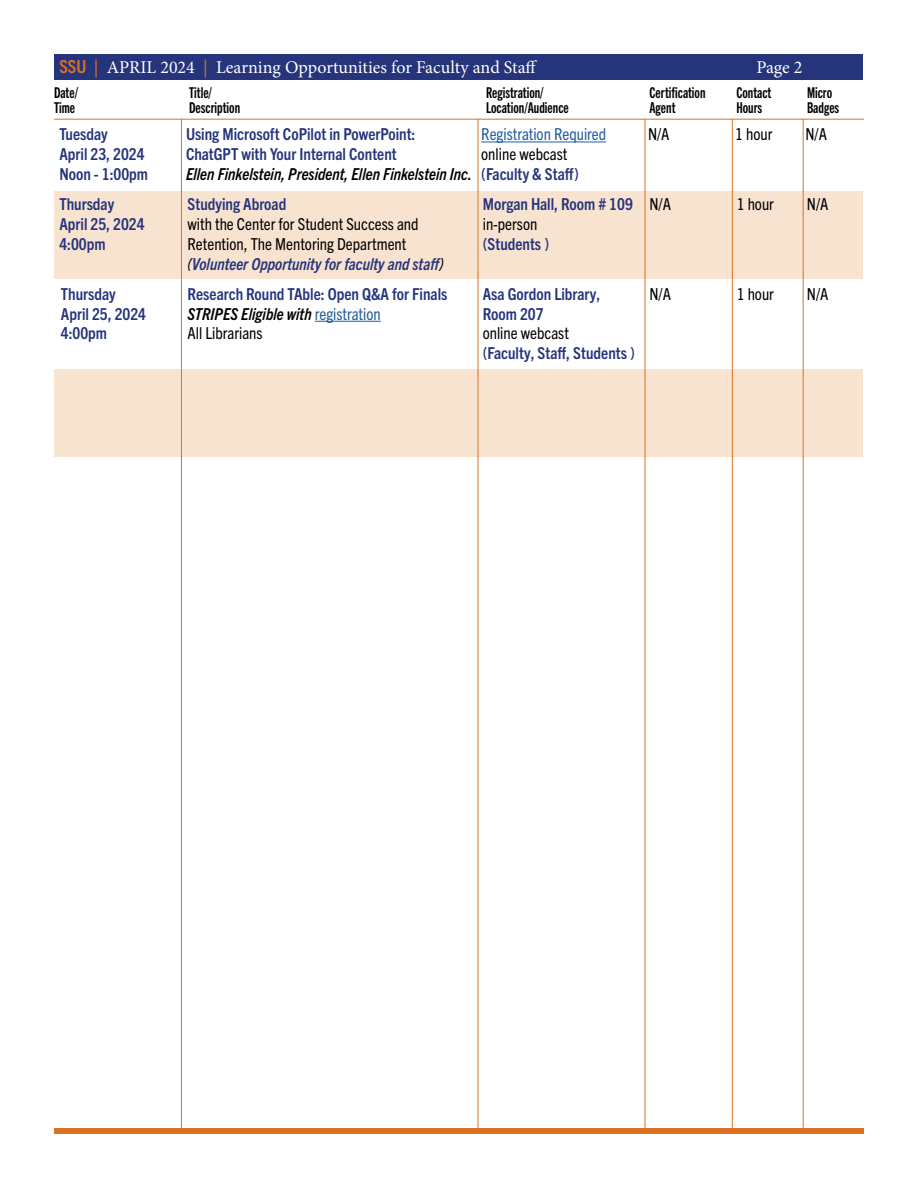
<style>
.page{position:relative;width:918px;height:1188px;background:#fff}
.page>*{position:absolute;margin:0;border:0;box-sizing:border-box;transform-origin:0 0}
.t1{font:18px "Minion Pro";color:#fff}
.t2{font:700 condensed 16.5px/19.8px "Trade Gothic Next LT Pro";color:#25347b}
.t3{font:condensed 16.5px/19.8px "Trade Gothic Next LT Pro";color:#000}
.t4{font:italic 700 condensed 16.5px "Trade Gothic Next LT Pro";color:#000}
.t5{font:condensed 16.5px "Trade Gothic Next LT Pro";color:#215e9e}
.t6{font:15px "Trade Gothic Next LT Pro Bd Cm";color:#000}
.s1{font-family:"Trade Gothic Next LT Pro";font-weight:700;font-stretch:condensed;color:#dc7221}
.s2{color:#dc7221}
.s3{font-style:italic}
.s4{font-weight:700;font-style:italic;color:#25347b}
.s5{font-style:italic;color:#000}
.s6{font-weight:400;color:#215e9e}
.s7{font-weight:400;color:#000}
</style>
<div class="page">
<div style="left:55px;top:369px;width:808px;height:87px;background:#f8e3d1"></div>
<div style="left:55px;top:191px;width:808px;height:87px;background:#f8e3d1"></div>
<div style="left:55px;top:55px;width:808px;height:25px;background:#25347b"></div>
<hr style="left:54px;top:119px;width:810px;height:1px;background:#dc7221">
<hr style="left:181px;top:119px;width:1px;height:1015px;background:#dc7221">
<hr style="left:478px;top:119px;width:1px;height:1015px;background:#dc7221">
<hr style="left:645px;top:119px;width:1px;height:1015px;background:#dc7221">
<hr style="left:732px;top:119px;width:1px;height:1015px;background:#dc7221">
<hr style="left:803px;top:119px;width:1px;height:1015px;background:#dc7221">
<div style="left:54px;top:1128px;width:810px;height:6px;background:#dc7221"></div>
<hr style="left:481px;top:142px;width:125px;height:1px;background:#215e9e">
<hr style="left:315px;top:321px;width:66px;height:1px;background:#215e9e">
<p class="t1" style="left:59px;top:56px;width:479px"><span class="s1">SSU</span> <span class="s2">|</span> APRIL 2024 <span class="s2">|</span> Learning Opportunities for Faculty and Staff</p>
<p class="t1" style="left:756px;top:56px;width:48px">Page 2</p>
<p class="t6" style="left:54px;top:83px;width:26px">Date/</p>
<p class="t6" style="left:189px;top:83px;width:24px">Title/</p>
<p class="t6" style="left:486px;top:83px;width:59px">Registration/</p>
<p class="t6" style="left:649px;top:83px;width:58px">Certification</p>
<p class="t6" style="left:736px;top:83px;width:36px">Contact</p>
<p class="t6" style="left:807px;top:83px;width:27px">Micro</p>
<p class="t6" style="left:54px;top:98px;width:23px">Time</p>
<p class="t6" style="left:189px;top:98px;width:53px">Description</p>
<p class="t6" style="left:486px;top:98px;width:84px">Location/Audience</p>
<p class="t6" style="left:649px;top:98px;width:28px">Agent</p>
<p class="t6" style="left:736px;top:98px;width:27px">Hours</p>
<p class="t6" style="left:807px;top:98px;width:34px">Badges</p>
<p class="t2" style="left:59px;top:123px;width:50px">Tuesday</p>
<p class="t2" style="left:59px;top:143px;width:87px">April 23, 2024</p>
<p class="t2" style="left:59px;top:163px;width:90px">Noon - 1:00pm</p>
<p class="t2" style="left:59px;top:194px;width:56px">Thursday</p>
<p class="t2" style="left:59px;top:213px;width:87px">April 25, 2024</p>
<p class="t2" style="left:59px;top:233px;width:48px">4:00pm</p>
<p class="t2" style="left:61px;top:283px;width:56px">Thursday</p>
<p class="t2" style="left:61px;top:303px;width:87px">April 25, 2024</p>
<p class="t2" style="left:61px;top:323px;width:48px">4:00pm</p>
<p class="t2" style="left:186px;top:123px;width:231px">Using Microsoft CoPilot in PowerPoint:<br>ChatGPT with Your Internal Content</p>
<p class="t4" style="left:186px;top:163px;width:287px">Ellen Finkelstein, President, Ellen Finkelstein Inc.</p>
<p class="t2" style="left:188px;top:194px;width:100px">Studying Abroad</p>
<p class="t3" style="left:188px;top:213px;width:258px">with the Center for Student Success and<br>Retention, The Mentoring Department <span class="s3">(</span><span class="s4">Volunteer Opportunity for faculty and staff</span><span class="s3">)</span></p>
<p class="t5" style="left:481px;top:123px;width:127px">Registration Required</p>
<p class="t3" style="left:481px;top:143px;width:88px">online webcast</p>
<p class="t2" style="left:481px;top:163px;width:99px">(Faculty &amp; Staff)</p>
<p class="t2" style="left:483px;top:194px;width:152px">Morgan Hall, Room # 109</p>
<p class="t3" style="left:483px;top:213px;width:56px">in-person</p>
<p class="t2" style="left:483px;top:233px;width:68px">(Students )</p>
<p class="t2" style="left:188px;top:283px;width:262px">Research Round TAble: Open Q&amp;A for Finals<br><span class="s5">STRIPES Eligible with</span> <span class="s6">registration<br></span><span class="s7">All Librarians</span></p>
<p class="t2" style="left:483px;top:283px;width:119px">Asa Gordon Library,<br>Room 207</p>
<p class="t3" style="left:483px;top:323px;width:88px">online webcast</p>
<p class="t2" style="left:483px;top:342px;width:154px">(Faculty, Staff, Students )</p>
<p class="t3" style="left:648px;top:123px;width:23px">N/A</p>
<p class="t3" style="left:735px;top:123px;width:39px">1 hour</p>
<p class="t3" style="left:805px;top:123px;width:23px">N/A</p>
<p class="t3" style="left:650px;top:194px;width:23px">N/A</p>
<p class="t3" style="left:737px;top:194px;width:39px">1 hour</p>
<p class="t3" style="left:807px;top:194px;width:23px">N/A</p>
<p class="t3" style="left:650px;top:283px;width:23px">N/A</p>
<p class="t3" style="left:737px;top:283px;width:39px">1 hour</p>
<p class="t3" style="left:807px;top:283px;width:23px">N/A</p>
</div>
